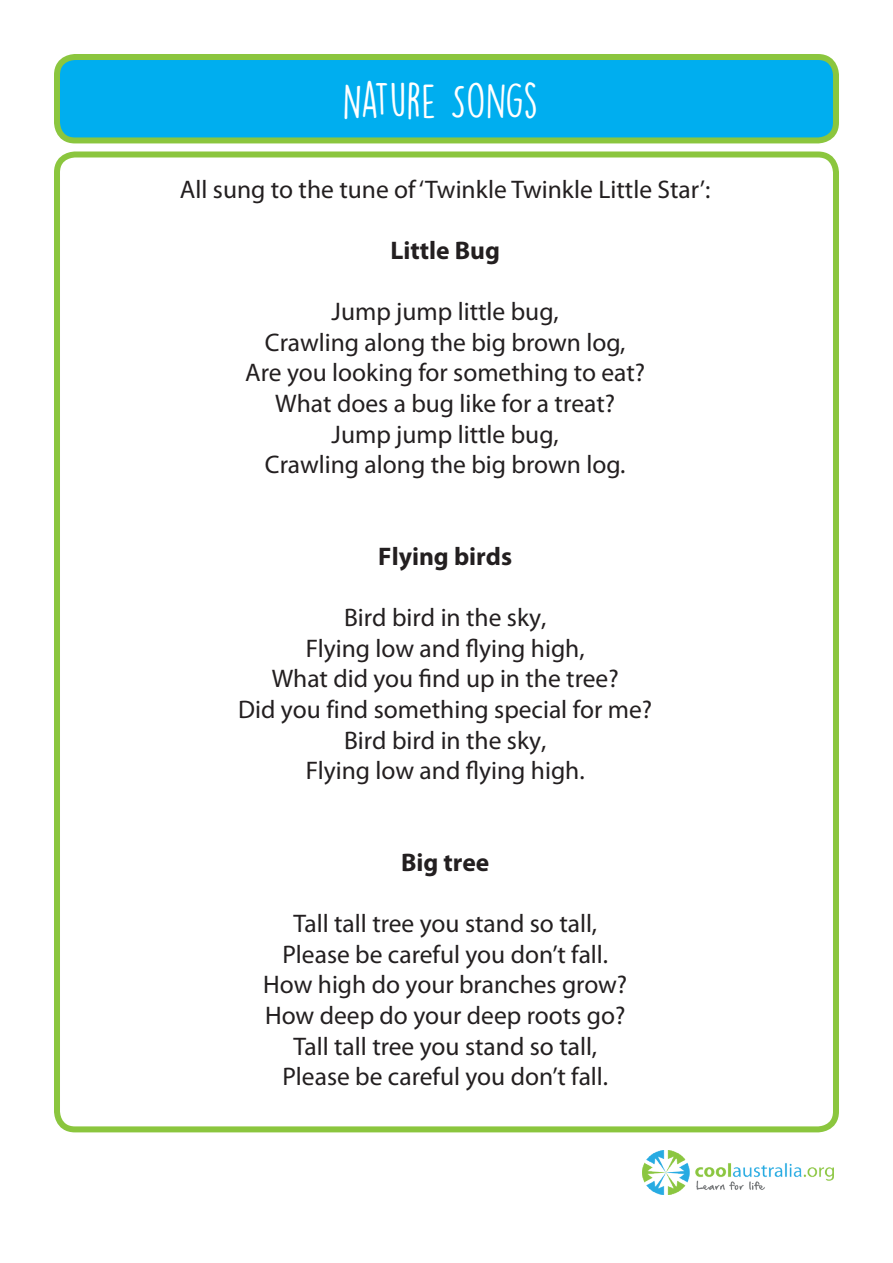
<style>
.page{position:relative;width:893px;height:1263px;background:#fff}
.page>*{position:absolute;margin:0;border:0;box-sizing:border-box;transform-origin:0 0}
.t1{font:45px "DK Lemon Yellow Sun";color:#fff}
.t2{font:25.5px/30.6px "Myriad Pro";color:#231f20;text-align:center}
.t3{font:700 25.5px "Myriad Pro";color:#231f20}
</style>
<div class="page">
<div style="left:54px;top:151px;width:785px;height:981px;border:6px solid #8bc63e;border-radius:18px"></div>
<div style="left:57px;top:57px;width:779px;height:83px;background:#00aeef;border-radius:18px"></div>
<div style="left:54px;top:54px;width:785px;height:89px;border:6px solid #8bc63e;border-radius:18px"></div>
<img style="left:643px;top:1150px;width:191px;height:45px">
<h1 class="t1" style="left:343px;top:74px;width:197px">NATURE SONGS</h1>
<p class="t2" style="left:180px;top:173px;width:532px">All sung to the tune of ‘Twinkle Twinkle Little Star’:</p>
<p class="t3" style="left:390px;top:234px;width:111px">Little Bug</p>
<p class="t2" style="left:245px;top:296px;width:402px">Jump jump little bug,<br>Crawling along the big brown log,<br>Are you looking for something to eat?<br>What does a bug like for a treat?<br>Jump jump little bug,<br>Crawling along the big brown log.</p>
<p class="t3" style="left:378px;top:540px;width:135px">Flying birds</p>
<p class="t2" style="left:238px;top:602px;width:416px">Bird bird in the sky,<br>Flying low and flying high,<br>What did you find up in the tree?<br>Did you find something special for me?<br>Bird bird in the sky,<br>Flying low and flying high.</p>
<p class="t3" style="left:401px;top:846px;width:90px">Big tree</p>
<p class="t2" style="left:263px;top:908px;width:366px">Tall tall tree you stand so tall,<br>Please be careful you don’t fall.<br>How high do your branches grow?<br>How deep do your deep roots go?<br>Tall tall tree you stand so tall,<br>Please be careful you don’t fall.</p>
</div>
